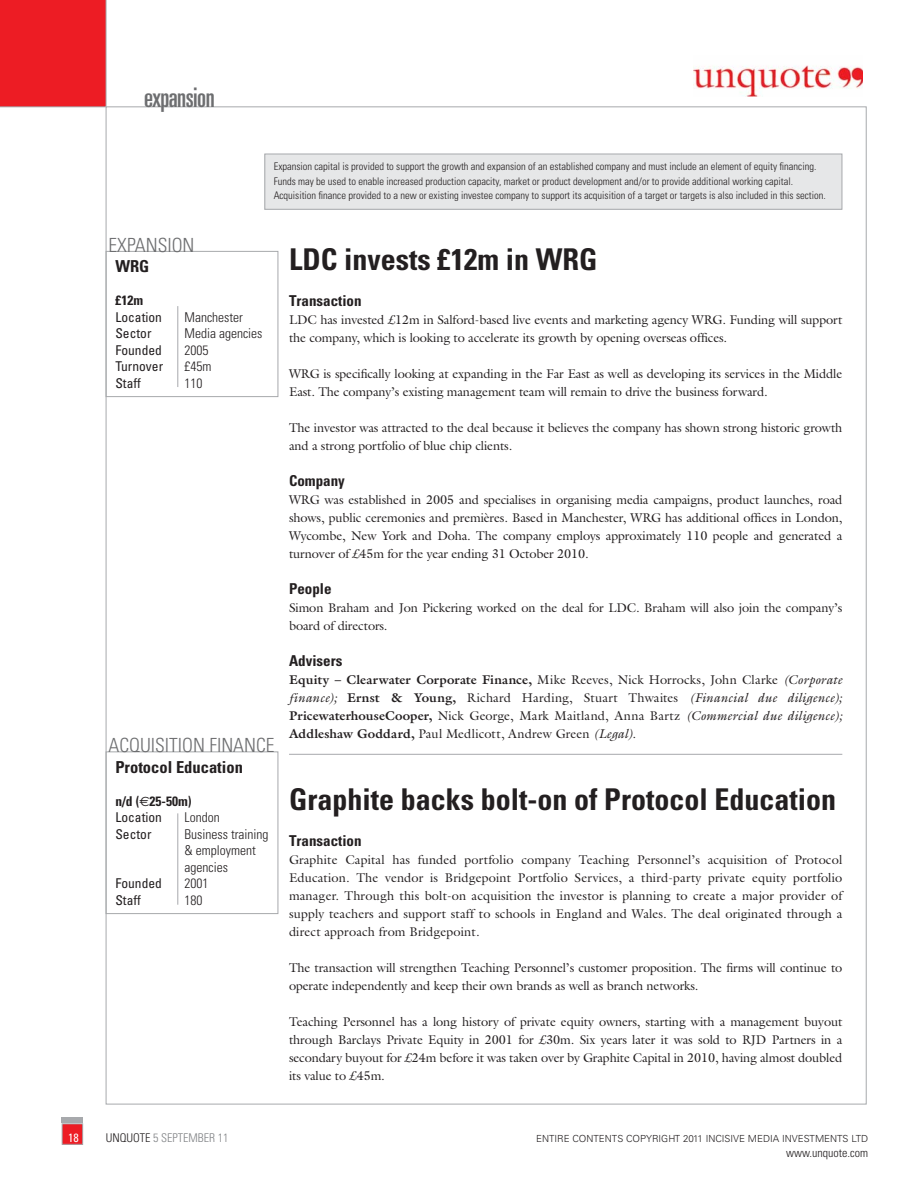
<style>
.page{position:relative;width:919px;height:1190px;background:#fff}
.page>*{position:absolute;margin:0;border:0;box-sizing:border-box;transform-origin:0 0}
.t1{font:700 condensed 30px "Univers LT Std";color:#231f20}
.t2{font:ultra-condensed 27px "Univers LT Std";letter-spacing:-.02em;color:#6d6e70}
.t3{font:300 condensed 19.5px "Univers LT Std";color:#6d6e70}
.t4{font:700 condensed 16.5px "Univers LT Std";color:#231f20}
.t5{font:700 condensed 15px "Univers LT Std";color:#231f20}
.t6{font:300 condensed 13.5px/16.5px "Univers LT Std";color:#231f20}
.t7{font:condensed 13.5px "Univers LT Std";color:#231f20}
.t8{font:700 condensed 13.5px/16.5px "Univers LT Std";color:#231f20}
.t9{font:12.75px/18px "Galliard Std";letter-spacing:-.01em;color:#231f20}
.t10{font:300 condensed 12px "Univers LT Std";color:#808285}
.t11{font:300 condensed 12px "Univers LT Std";color:#231f20}
.t12{font:condensed 12px "Univers LT Std";color:#fff}
.t13{font:300 condensed 10.5px/14.2px "Univers LT Std";color:#231f20}
.t14{font:300 9.75px "Univers LT Std";color:#231f20}
.s1{font-family:"Euro Sans Std";font-weight:400;font-stretch:normal}
.s2{font-weight:400}
.s3{font-weight:700}
.s4{font-style:italic}
.s5{color:#231f20}
</style>
<div class="page">
<div style="left:62px;top:1117px;width:21px;height:5px;background:#a7a9ac"></div>
<div style="left:62px;top:1124px;width:21px;height:20px;background:#ed1c24"></div>
<div style="left:62px;top:1123px;width:21px;height:22px;border:1px solid #a7a9ac"></div>
<img style="left:693px;top:65px;width:169px;height:32px">
<div style="left:265px;top:154px;width:576px;height:55px;background:#e6e7e8"></div>
<div style="left:264px;top:154px;width:578px;height:56px;border:1px solid #a7a9ac"></div>
<div style="left:0;top:0;width:106px;height:107px;background:#ed1c24"></div>
<svg style="left:105px;top:751px;width:173px;height:163px"></svg>
<svg style="left:105px;top:251px;width:173px;height:146px"></svg>
<hr style="left:289px;top:754px;width:553px;height:1px;background:#a7a9ac">
<h2 class="t2" style="left:144px;top:84px;width:72px">expansion</h2>
<p class="t13" style="left:273px;top:160px;width:553px">Expansion capital is provided to support the growth and expansion of an established company and must include an element of equity financing.<br>Funds may be used to enable increased production capacity, market or product development and/or to provide additional working capital.<br>Acquisition finance provided to a new or existing investee company to support its acquisition of a target or targets is also included in this section.</p>
<h3 class="t3" style="left:108px;top:235px;width:87px">EXPANSION</h3>
<p class="t4" style="left:115px;top:258px;width:35px">WRG</p>
<p class="t8" style="left:115px;top:293px;width:29px">£12m</p>
<p class="t7" style="left:115px;top:310px;width:48px">Location</p>
<p class="t6" style="left:184px;top:309px;width:60px">Manchester</p>
<p class="t7" style="left:115px;top:327px;width:38px">Sector</p>
<p class="t6" style="left:184px;top:326px;width:79px">Media agencies</p>
<p class="t7" style="left:115px;top:343px;width:48px">Founded</p>
<p class="t6" style="left:184px;top:342px;width:25px">2005</p>
<p class="t7" style="left:115px;top:360px;width:49px">Turnover</p>
<p class="t6" style="left:184px;top:359px;width:28px">£45m</p>
<p class="t7" style="left:115px;top:376px;width:27px">Staff</p>
<p class="t6" style="left:184px;top:375px;width:19px">110</p>
<h3 class="t3" style="left:108px;top:736px;width:167px">ACQUISITION FINANCE</h3>
<p class="t4" style="left:115px;top:759px;width:129px">Protocol Education</p>
<p class="t8" style="left:115px;top:793px;width:78px">n/d (<span class="s1">€</span>25-50m)<br><span class="s2">Location</span></p>
<p class="t6" style="left:184px;top:810px;width:37px">London</p>
<p class="t7" style="left:115px;top:827px;width:38px">Sector</p>
<p class="t6" style="left:184px;top:826px;width:85px">Business training &amp; employment agencies</p>
<p class="t7" style="left:115px;top:877px;width:48px">Founded</p>
<p class="t6" style="left:184px;top:876px;width:25px">2001</p>
<p class="t7" style="left:115px;top:893px;width:27px">Staff</p>
<p class="t6" style="left:184px;top:892px;width:19px">180</p>
<h1 class="t1" style="left:289px;top:245px;width:310px">LDC invests £12m in WRG</h1>
<p class="t5" style="left:289px;top:294px;width:74px">Transaction</p>
<p class="t9" style="left:289px;top:312px;width:554px">LDC has invested £12m in Salford-based live events and marketing agency WRG. Funding will support the company, which is looking to accelerate its growth by opening overseas offices.</p>
<p class="t9" style="left:289px;top:366px;width:554px">WRG is specifically looking at expanding in the Far East as well as developing its services in the Middle<br>East. The company’s existing management team will remain to drive the business forward.</p>
<p class="t9" style="left:289px;top:420px;width:554px">The investor was attracted to the deal because it believes the company has shown strong historic growth and a strong portfolio of blue chip clients.</p>
<p class="t5" style="left:289px;top:474px;width:57px">Company</p>
<p class="t9" style="left:289px;top:492px;width:554px;text-align:justify">WRG was established in 2005 and specialises in organising media campaigns, product launches, road shows, public ceremonies and premières. Based in Manchester, WRG has additional offices in London, Wycombe, New York and Doha. The company employs approximately 110 people and generated a turnover of £45m for the year ending 31 October 2010.</p>
<p class="t5" style="left:289px;top:582px;width:44px">People</p>
<p class="t9" style="left:289px;top:600px;width:554px">Simon Braham and Jon Pickering worked on the deal for LDC. Braham will also join the company’s board of directors.</p>
<p class="t5" style="left:289px;top:654px;width:55px">Advisers</p>
<p class="t9" style="left:289px;top:672px;width:554px;text-align:justify"><span class="s3">Equity – Clearwater Corporate Finance,</span> Mike Reeves, Nick Horrocks, John Clarke <span class="s4">(Corporate finance);</span> <span class="s3">Ernst &amp; Young,</span> Richard Harding, Stuart Thwaites <span class="s4">(Financial due diligence); </span><span class="s3">PricewaterhouseCooper,</span> Nick George, Mark Maitland, Anna Bartz <span class="s4">(Commercial due diligence); </span><span class="s3">Addleshaw Goddard,</span> Paul Medlicott, Andrew Green <span class="s4">(Legal).</span></p>
<h1 class="t1" style="left:289px;top:785px;width:548px">Graphite backs bolt-on of Protocol Education</h1>
<p class="t5" style="left:289px;top:834px;width:74px">Transaction</p>
<p class="t9" style="left:289px;top:852px;width:554px;text-align:justify">Graphite Capital has funded portfolio company Teaching Personnel’s acquisition of Protocol Education. The vendor is Bridgepoint Portfolio Services, a third-party private equity portfolio manager. Through this bolt-on acquisition the investor is planning to create a major provider of supply teachers and support staff to schools in England and Wales. The deal originated through a direct approach from Bridgepoint.</p>
<p class="t9" style="left:289px;top:960px;width:554px">The transaction will strengthen Teaching Personnel’s customer proposition. The firms will continue to operate independently and keep their own brands as well as branch networks.</p>
<p class="t9" style="left:289px;top:1014px;width:554px;text-align:justify">Teaching Personnel has a long history of private equity owners, starting with a management buyout through Barclays Private Equity in 2001 for £30m. Six years later it was sold to RJD Partners in a secondary buyout for £24m before it was taken over by Graphite Capital in 2010, having almost doubled its value to £45m.</p>
<p class="t12" style="left:68px;top:1132px;width:12px">18</p>
<p class="t10" style="left:106px;top:1132px;width:124px"><span class="s5">UNQUOTE</span> 5 SEPTEMBER 11</p>
<p class="t14" style="left:536px;top:1133px;width:333px">ENTIRE CONTENTS COPYRIGHT 2011 INCISIVE MEDIA INVESTMENTS LTD</p>
<p class="t11" style="left:785px;top:1147px;width:84px">www.unquote.com</p>
</div>
